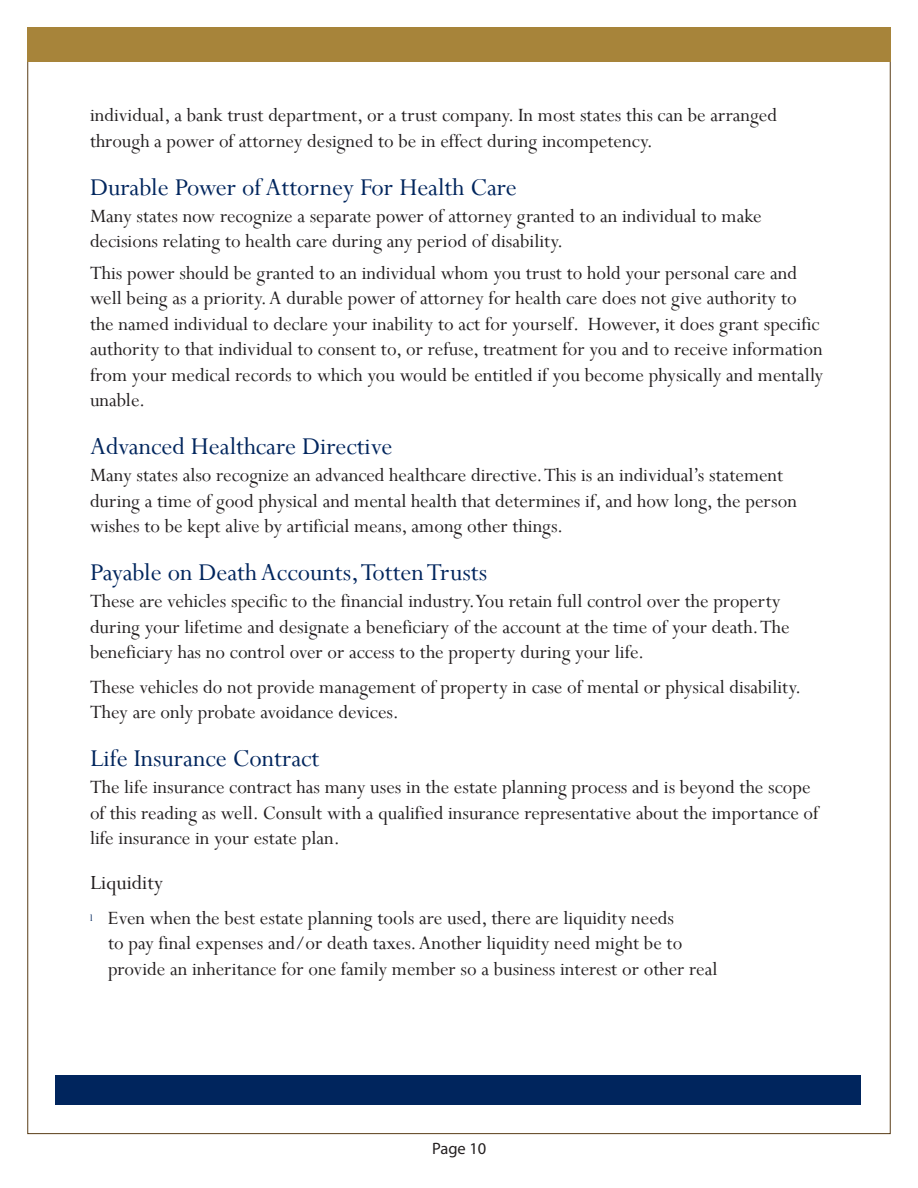
<style>
.page{position:relative;width:918px;height:1188px;background:#fff}
.page>*{position:absolute;margin:0;border:0;box-sizing:border-box;transform-origin:0 0}
.HD-sub{font:27px "Perpetua";color:#00255d}
.TXT-bold{font:22.5px "Perpetua";color:#231f20}
.TXT-body_n{font:21px/25.5px "Perpetua";color:#231f20}
.TXT-body{font:21px/25.5px "Perpetua";color:#231f20}
.TXT-bullet{font:21px/25.5px "Perpetua";color:#231f20}
.t1{font:16.5px "Myriad Pro";color:#231f20}
.s1{font-size:10.5px;color:#00255d}
</style>
<div class="page">
<div style="left:27px;top:27px;width:864px;height:35px;background:#a7843a"></div>
<div style="left:56px;top:1076px;width:805px;height:29px;background:#00255d"></div>
<p class="TXT-body" style="left:90px;top:102px;width:689px">individual, a bank trust department, or a trust company. In most states this can be arranged through a power of attorney designed to be in effect during incompetency.</p>
<p class="HD-sub" style="left:90px;top:170px;width:428px">Durable Power of Attorney For Health Care</p>
<p class="TXT-body_n" style="left:90px;top:202px;width:673px">Many states now recognize a separate power of attorney granted to an individual to make decisions relating to health care during any period of disability.</p>
<p class="TXT-body" style="left:90px;top:259px;width:735px">This power should be granted to an individual whom you trust to hold your personal care and well being as a priority. A durable power of attorney for health care does not give authority to the named individual to declare your inability to act for yourself. However, it does grant specific authority to that individual to consent to, or refuse, treatment for you and to receive information from your medical records to which you would be entitled if you become physically and mentally unable.</p>
<p class="HD-sub" style="left:90px;top:429px;width:304px">Advanced Healthcare Directive</p>
<p class="TXT-body_n" style="left:90px;top:462px;width:709px">Many states also recognize an advanced healthcare directive. This is an individual’s statement during a time of good physical and mental health that determines if, and how long, the person wishes to be kept alive by artificial means, among other things.</p>
<p class="HD-sub" style="left:90px;top:555px;width:399px">Payable on Death Accounts, Totten Trusts</p>
<p class="TXT-body_n" style="left:90px;top:588px;width:701px">These are vehicles specific to the financial industry. You retain full control over the property during your lifetime and designate a beneficiary of the account at the time of your death. The beneficiary has no control over or access to the property during your life.</p>
<p class="TXT-body" style="left:90px;top:673px;width:713px">These vehicles do not provide management of property in case of mental or physical disability.<br>They are only probate avoidance devices.</p>
<p class="HD-sub" style="left:90px;top:741px;width:231px">Life Insurance Contract</p>
<p class="TXT-body_n" style="left:90px;top:774px;width:730px">The life insurance contract has many uses in the estate planning process and is beyond the scope of this reading as well. Consult with a qualified insurance representative about the importance of life insurance in your estate plan.</p>
<p class="TXT-bold" style="left:90px;top:869px;width:75px">Liquidity</p>
<p class="TXT-bullet" style="left:108px;top:904px;width:611px;text-indent:-18px"><span class="s1">l</span> Even when the best estate planning tools are used, there are liquidity needs<br>to pay final expenses and/or death taxes. Another liquidity need might be to provide an inheritance for one family member so a business interest or other real</p>
<p class="t1" style="left:432px;top:1138px;width:56px">Page 10</p>
</div>
